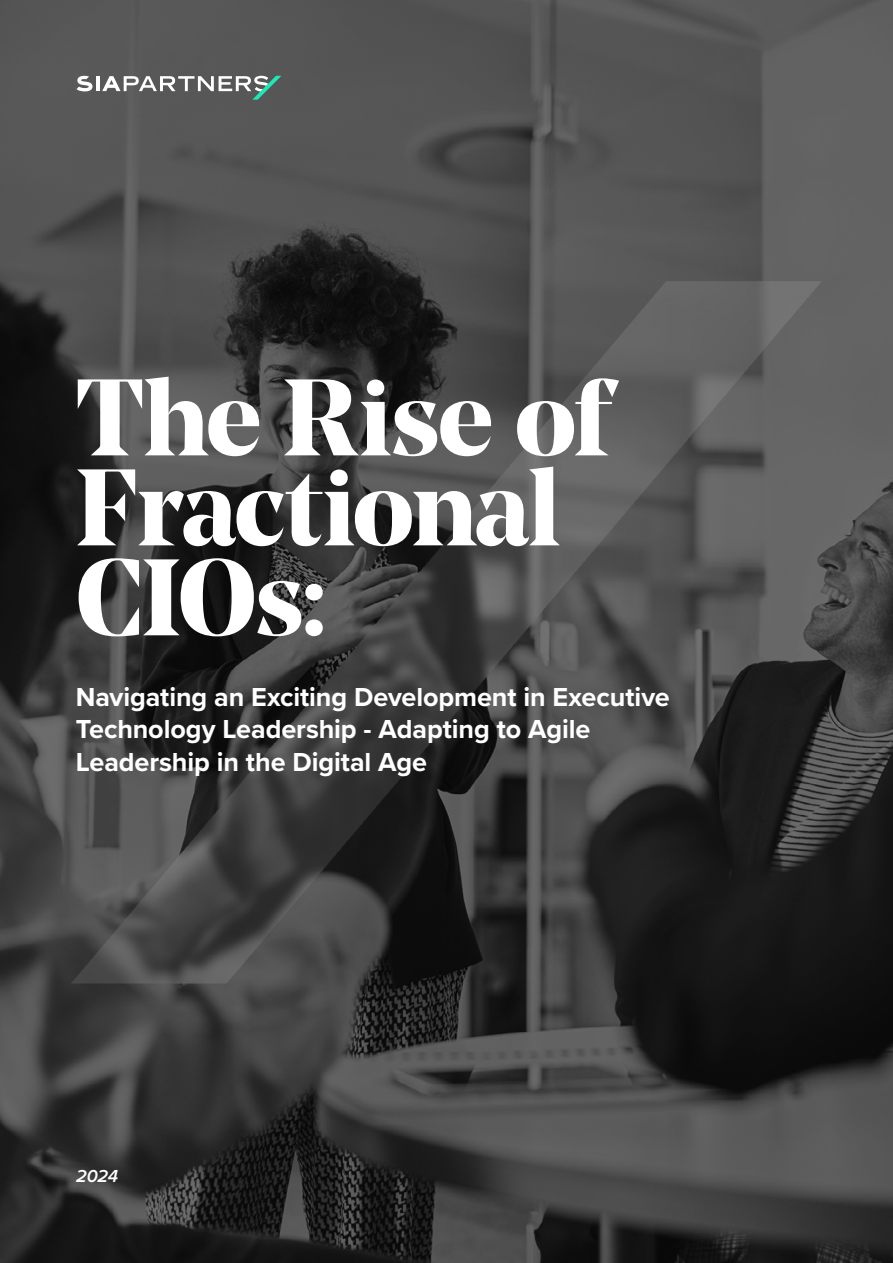
<style>
.page{position:relative;width:893px;height:1263px;background:#fff}
.page>*{position:absolute;margin:0;border:0;box-sizing:border-box;transform-origin:0 0}
.t1{font:700 108px/90px "Noe Display";letter-spacing:-.02em;color:#fff}
.t2{font:700 27px/32.4px "Proxima Nova";letter-spacing:-.005em;color:#fff}
.t3{font:italic 600 18px "Proxima Nova";color:#fff}
</style>
<div class="page">
<img style="left:0;top:0;width:893px;height:1263px">
<hr style="left:96px;top:76px;width:4px;height:15px;background:#fff">
<svg style="left:102px;top:76px;width:179px;height:24px"></svg>
<svg style="left:77px;top:76px;width:15px;height:15px"></svg>
<h1 class="t1" style="left:76px;top:371px;width:536px">The Rise of<br>Fractional<br>CIOs:</h1>
<p class="t2" style="left:76px;top:680px;width:595px">Navigating an Exciting Development in Executive<br>Technology Leadership - Adapting to Agile<br>Leadership in the Digital Age</p>
<p class="t3" style="left:76px;top:1162px;width:44px">2024</p>
</div>
